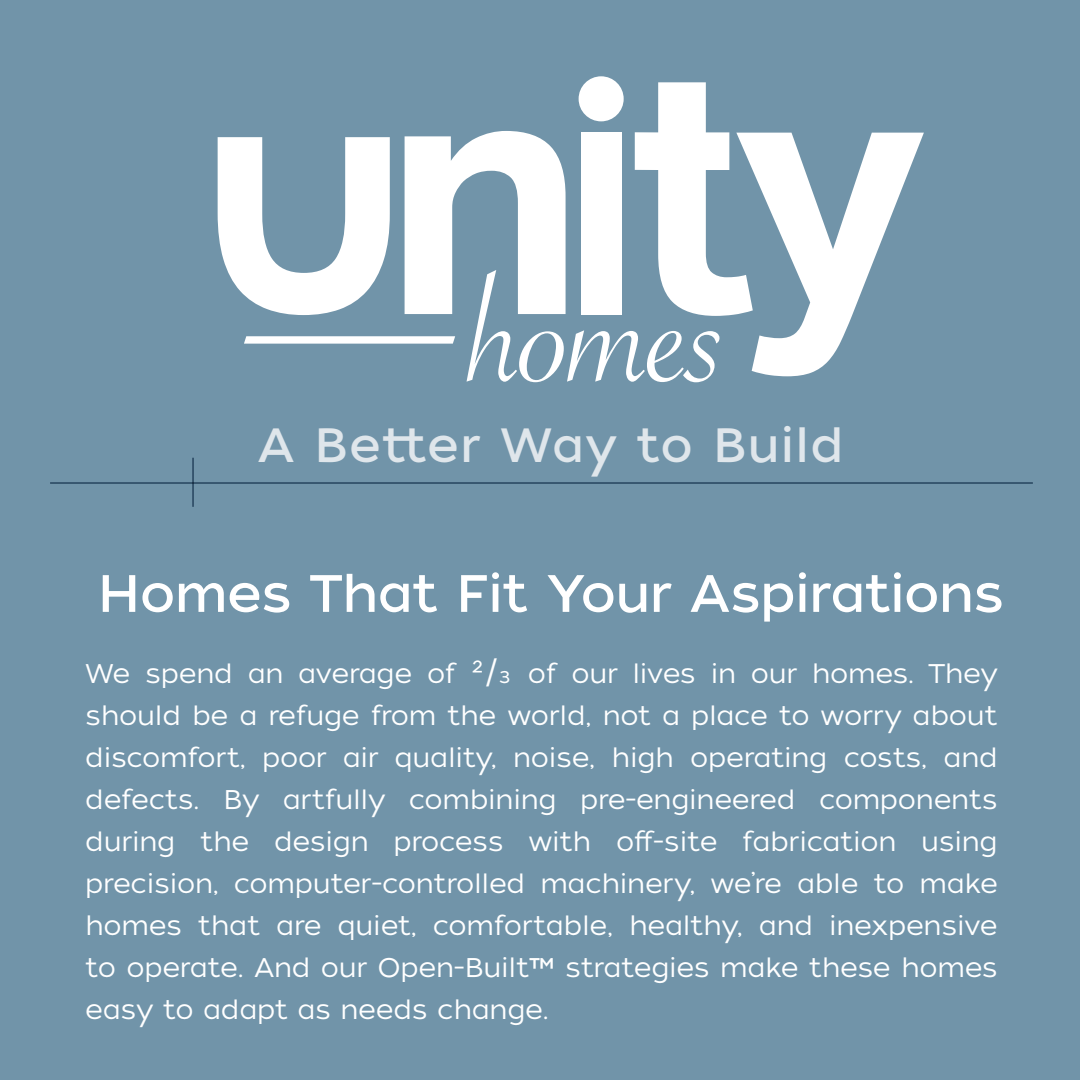
<style>
.page{position:relative;width:1080px;height:1080px;background:#7194a9}
.page>*{position:absolute;margin:0;border:0;box-sizing:border-box;transform-origin:0 0}
.essay{font:52.5px "Tide Sans 400 Lil Dude";letter-spacing:-.015em;color:#fff}
.t1{font:48px "Tide Sans 400 Lil Dude";letter-spacing:.02em;color:#dfe6eb}
.essay-2{font:27px/42px "Tide Sans 300 Lil Kahuna";letter-spacing:-.01em;color:#fff;text-align:justify}
.s1{font-size:33px}
</style>
<div class="page">
<hr style="left:50px;top:482px;width:983px;height:2px;background:#56768e">
<hr style="left:192px;top:458px;width:2px;height:49px;background:#56768e">
<div style="left:579px;top:76px;width:45px;height:45px;background:#fff;border-radius:23px"></div>
<svg style="left:218px;top:82px;width:706px;height:300px"></svg>
<p class="t1" style="left:258px;top:415px;width:588px">A Better Way to Build</p>
<p class="essay" style="left:97px;top:560px;width:908px">Homes That Fit Your Aspirations</p>
<p class="essay-2" style="left:85px;top:653px;width:914px">We spend an average of <span class="s1">2/3</span> of our lives in our homes. They should be a refuge from the world, not a place to worry about discomfort, poor air quality, noise, high operating costs, and defects. By artfully combining pre-engineered components during the design process with off-site fabrication using precision, computer-controlled machinery, we’re able to make homes that are quiet, comfortable, healthy, and inexpensive to operate. And our Open-Built™ strategies make these homes easy to adapt as needs change.</p>
</div>
